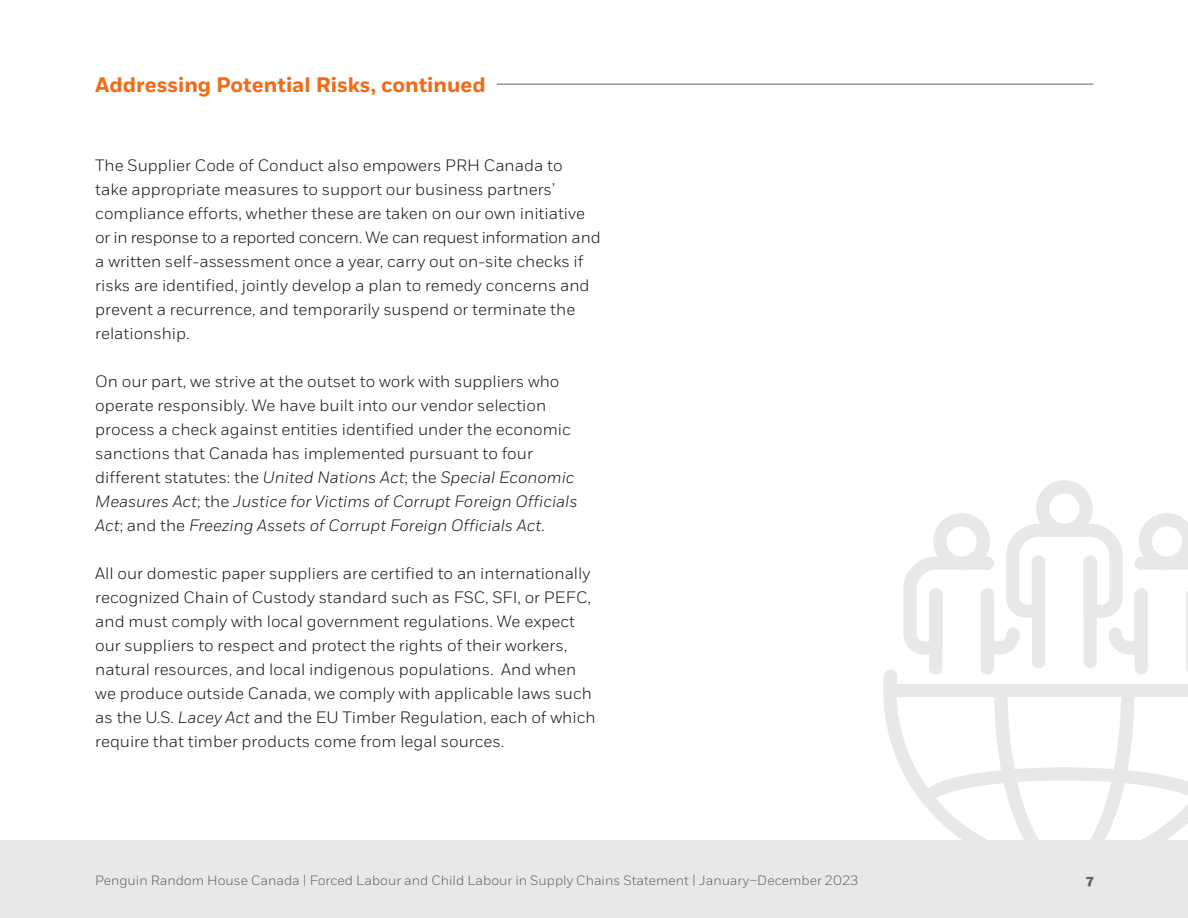
<style>
.page{position:relative;width:1188px;height:918px;background:#fff}
.page>*{position:absolute;margin:0;border:0;box-sizing:border-box;transform-origin:0 0}
.HEADING_Fort_ORANGE{font:700 21px "Fort";color:#f06c18}
.Body_Fort_11{font:300 16.5px/24px "Fort";color:#171714}
.t1{font:300 13.5px "Fort";color:#636362}
.t2{font:800 13.5px "Fort";color:#636362}
.s1{font-style:italic}
</style>
<div class="page">
<div style="left:0;top:841px;width:1188px;height:77px;background:#e8e8e8"></div>
<hr style="left:497px;top:84px;width:597px;height:1px;background:#636362">
<svg style="left:903px;top:480px;width:285px;height:189px"></svg>
<svg style="left:883px;top:669px;width:305px;height:15px"></svg>
<svg style="left:883px;top:684px;width:305px;height:157px"></svg>
<p class="HEADING_Fort_ORANGE" style="left:95px;top:72px;width:392px">Addressing Potential Risks, continued</p>
<p class="Body_Fort_11" style="left:95px;top:153px;width:507px">The Supplier Code of Conduct also empowers PRH Canada to<br>take appropriate measures to support our business partners’ compliance efforts, whether these are taken on our own initiative or in response to a reported concern. We can request information and a written self-assessment once a year, carry out on-site checks if risks are identified, jointly develop a plan to remedy concerns and prevent a recurrence, and temporarily suspend or terminate the relationship.</p>
<p class="Body_Fort_11" style="left:95px;top:369px;width:484px">On our part, we strive at the outset to work with suppliers who operate responsibly. We have built into our vendor selection process a check against entities identified under the economic sanctions that Canada has implemented pursuant to four different statutes: the <span class="s1">United Nations Act</span>; the <span class="s1">Special Economic Measures Act</span>; the <span class="s1">Justice for Victims of Corrupt Foreign Officials Act</span>; and the <span class="s1">Freezing Assets of Corrupt Foreign Officials Act</span>.</p>
<p class="Body_Fort_11" style="left:95px;top:561px;width:502px">All our domestic paper suppliers are certified to an internationally recognized Chain of Custody standard such as FSC, SFI, or PEFC, and must comply with local government regulations. We expect our suppliers to respect and protect the rights of their workers, natural resources, and local indigenous populations. And when we produce outside Canada, we comply with applicable laws such as the U.S. <span class="s1">Lacey Act</span> and the EU Timber Regulation, each of which require that timber products come from legal sources.</p>
<p class="t1" style="left:95px;top:872px;width:765px">Penguin Random House Canada | Forced Labour and Child Labour in Supply Chains Statement | January–December 2023</p>
<p class="t2" style="left:1086px;top:872px;width:9px">7</p>
</div>
